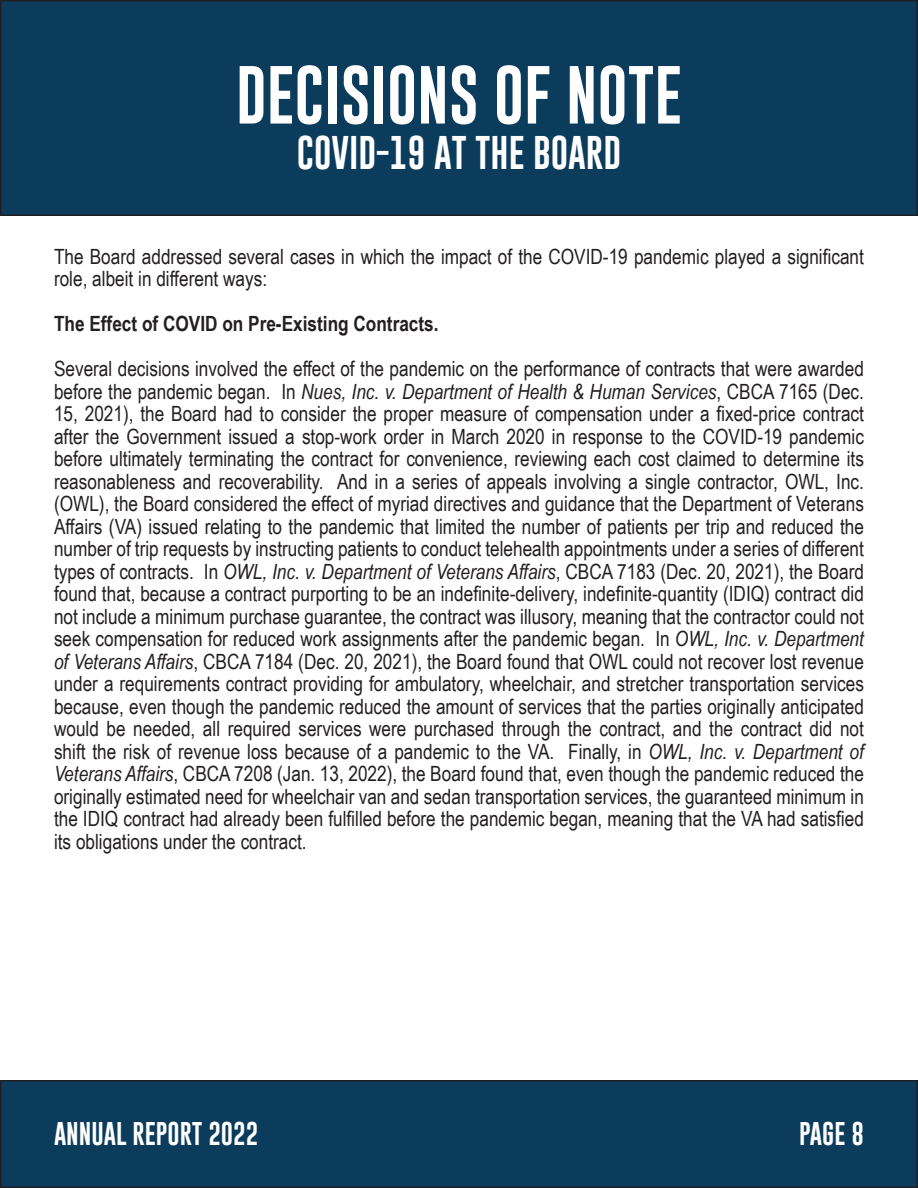
<style>
.page{position:relative;width:918px;height:1188px;background:#fff}
.page>*{position:absolute;margin:0;border:0;box-sizing:border-box;transform-origin:0 0}
.t1{font:60px "Gobold Uplow";color:#fff}
.t2{font:34.5px "Gobold Uplow";color:#fff}
.t3{font:24px "Gobold Uplow";color:#fff}
.t4{font:21px/22.5px "Arial Narrow";color:#231f20}
.t5{font:700 21px "Arial Narrow";color:#231f20}
.s1{font-style:italic}
</style>
<div class="page">
<div style="left:1px;top:1081px;width:916px;height:106px;background:#0b3c5c"></div>
<div style="left:0;top:1080px;width:918px;height:108px;border:2px solid #231f20"></div>
<svg style="left:917px;top:1080px;width:1px;height:108px"></svg>
<div style="left:1px;top:1px;width:916px;height:214px;background:#0b3c5c"></div>
<div style="left:0;top:0;width:918px;height:216px;border:2px solid #231f20"></div>
<p class="t1" style="left:236px;top:47px;width:448px">DECISIONS OF NOTE</p>
<p class="t2" style="left:297px;top:125px;width:326px">COVID-19 AT THE BOARD</p>
<p class="t4" style="left:54px;top:244px;width:811px">The Board addressed several cases in which the impact of the COVID-19 pandemic played a significant role, albeit in different ways:</p>
<p class="t5" style="left:54px;top:308px;width:386px">The Effect of COVID on Pre-Existing Contracts.</p>
<p class="t4" style="left:54px;top:357px;width:812px;text-align:justify">Several decisions involved the effect of the pandemic on the performance of contracts that were awarded before the pandemic began. In <span class="s1">Nues, Inc. v. Department of Health &amp; Human Services</span>, CBCA 7165 (Dec.<br>15, 2021), the Board had to consider the proper measure of compensation under a fixed-price contract after the Government issued a stop-work order in March 2020 in response to the COVID-19 pandemic before ultimately terminating the contract for convenience, reviewing each cost claimed to determine its reasonableness and recoverability. And in a series of appeals involving a single contractor, OWL, Inc. (OWL), the Board considered the effect of myriad directives and guidance that the Department of Veterans Affairs (VA) issued relating to the pandemic that limited the number of patients per trip and reduced the number of trip requests by instructing patients to conduct telehealth appointments under a series of different types of contracts. In <span class="s1">OWL, Inc. v. Department of Veterans Affairs</span>, CBCA 7183 (Dec. 20, 2021), the Board found that, because a contract purporting to be an indefinite-delivery, indefinite-quantity (IDIQ) contract did not include a minimum purchase guarantee, the contract was illusory, meaning that the contractor could not seek compensation for reduced work assignments after the pandemic began. In <span class="s1">OWL, Inc. v. Department of Veterans Affairs</span>, CBCA 7184 (Dec. 20, 2021), the Board found that OWL could not recover lost revenue under a requirements contract providing for ambulatory, wheelchair, and stretcher transportation services because, even though the pandemic reduced the amount of services that the parties originally anticipated would be needed, all required services were purchased through the contract, and the contract did not shift the risk of revenue loss because of a pandemic to the VA. Finally, in <span class="s1">OWL, Inc. v. Department of Veterans Affairs</span>, CBCA 7208 (Jan. 13, 2022), the Board found that, even though the pandemic reduced the originally estimated need for wheelchair van and sedan transportation services, the guaranteed minimum in the IDIQ contract had already been fulfilled before the pandemic began, meaning that the VA had satisfied its obligations under the contract.</p>
<p class="t3" style="left:54px;top:1114px;width:206px">ANNUAL REPORT 2022</p>
<p class="t3" style="left:799px;top:1114px;width:66px">PAGE 8</p>
</div>
